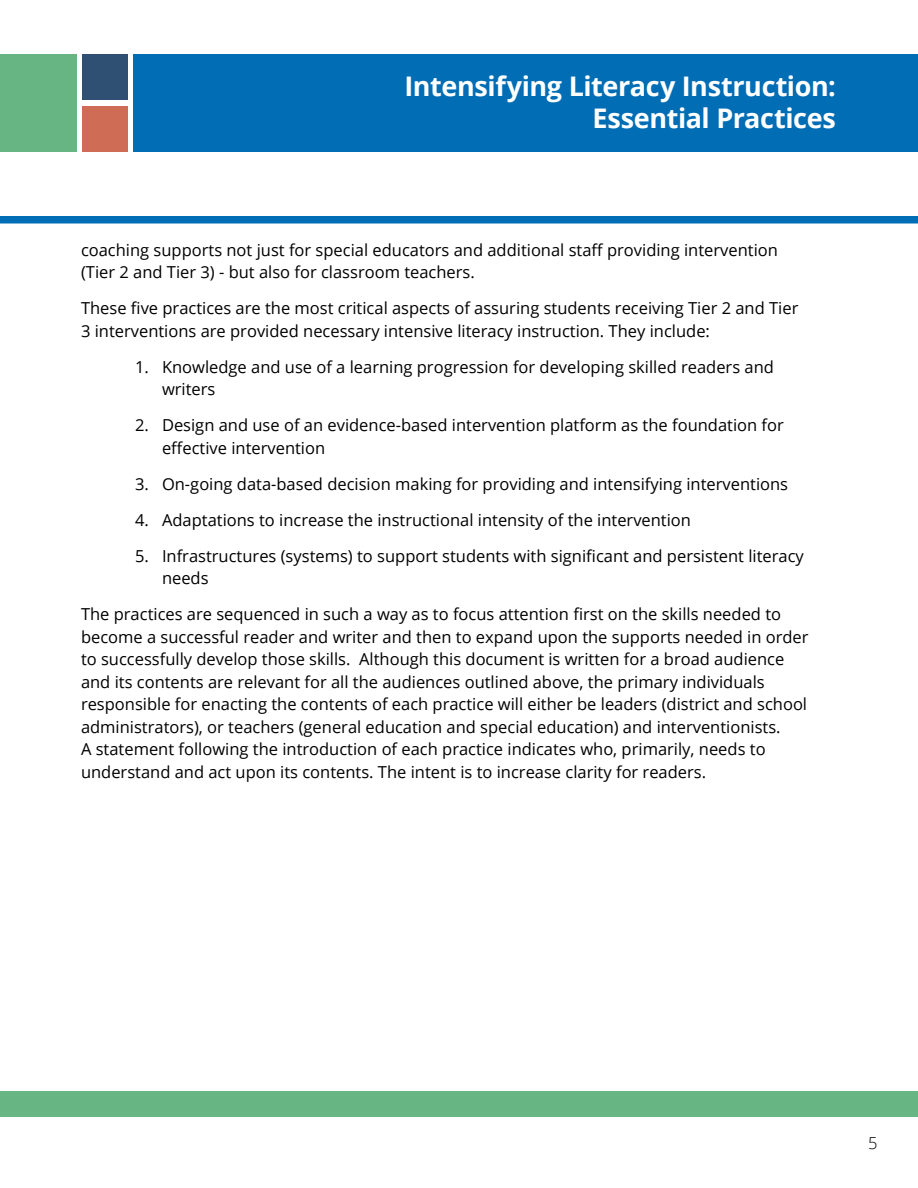
<style>
.page{position:relative;width:918px;height:1188px;background:#fff}
.page>*{position:absolute;margin:0;border:0;box-sizing:border-box;transform-origin:0 0}
.t1{font:700 27px/32.4px "Open Sans";letter-spacing:-.015em;color:#fff;text-align:right}
.Body_Text{font:16.5px/22.5px "Open Sans";color:#000}
.t2{font:300 16.5px "Open Sans";color:#000}
</style>
<div class="page">
<div style="left:0;top:1092px;width:918px;height:25px;background:#67b583"></div>
<div style="left:0;top:54px;width:76px;height:97px;background:#67b583"></div>
<div style="left:133px;top:54px;width:785px;height:97px;background:#006db5"></div>
<div style="left:82px;top:106px;width:45px;height:45px;background:#ce6c55"></div>
<div style="left:82px;top:54px;width:45px;height:45px;background:#2f5072"></div>
<div style="left:0;top:216px;width:918px;height:8px;background:#006db5"></div>
<h1 class="t1" style="left:404px;top:69px;width:433px">Intensifying Literacy Instruction:<br>Essential Practices</h1>
<p class="Body_Text" style="left:81px;top:238px;width:698px">coaching supports not just for special educators and additional staff providing intervention (Tier 2 and Tier 3) - but also for classroom teachers.</p>
<p class="Body_Text" style="left:81px;top:296px;width:719px">These five practices are the most critical aspects of assuring students receiving Tier 2 and Tier<br>3 interventions are provided necessary intensive literacy instruction. They include:</p>
<p class="Body_Text" style="left:162px;top:355px;width:613px;text-indent:-27px">1. Knowledge and use of a learning progression for developing skilled readers and writers</p>
<p class="Body_Text" style="left:162px;top:413px;width:623px;text-indent:-27px">2. Design and use of an evidence-based intervention platform as the foundation for effective intervention</p>
<p class="Body_Text" style="left:135px;top:472px;width:655px">3. On-going data-based decision making for providing and intensifying interventions</p>
<p class="Body_Text" style="left:135px;top:508px;width:558px">4. Adaptations to increase the instructional intensity of the intervention</p>
<p class="Body_Text" style="left:162px;top:544px;width:643px;text-indent:-27px">5. Infrastructures (systems) to support students with significant and persistent literacy needs</p>
<p class="Body_Text" style="left:81px;top:602px;width:729px">The practices are sequenced in such a way as to focus attention first on the skills needed to become a successful reader and writer and then to expand upon the supports needed in order to successfully develop those skills. Although this document is written for a broad audience and its contents are relevant for all the audiences outlined above, the primary individuals responsible for enacting the contents of each practice will either be leaders (district and school administrators), or teachers (general education and special education) and interventionists.<br>A statement following the introduction of each practice indicates who, primarily, needs to understand and act upon its contents. The intent is to increase clarity for readers.</p>
<p class="t2" style="left:868px;top:1132px;width:11px">5</p>
</div>
